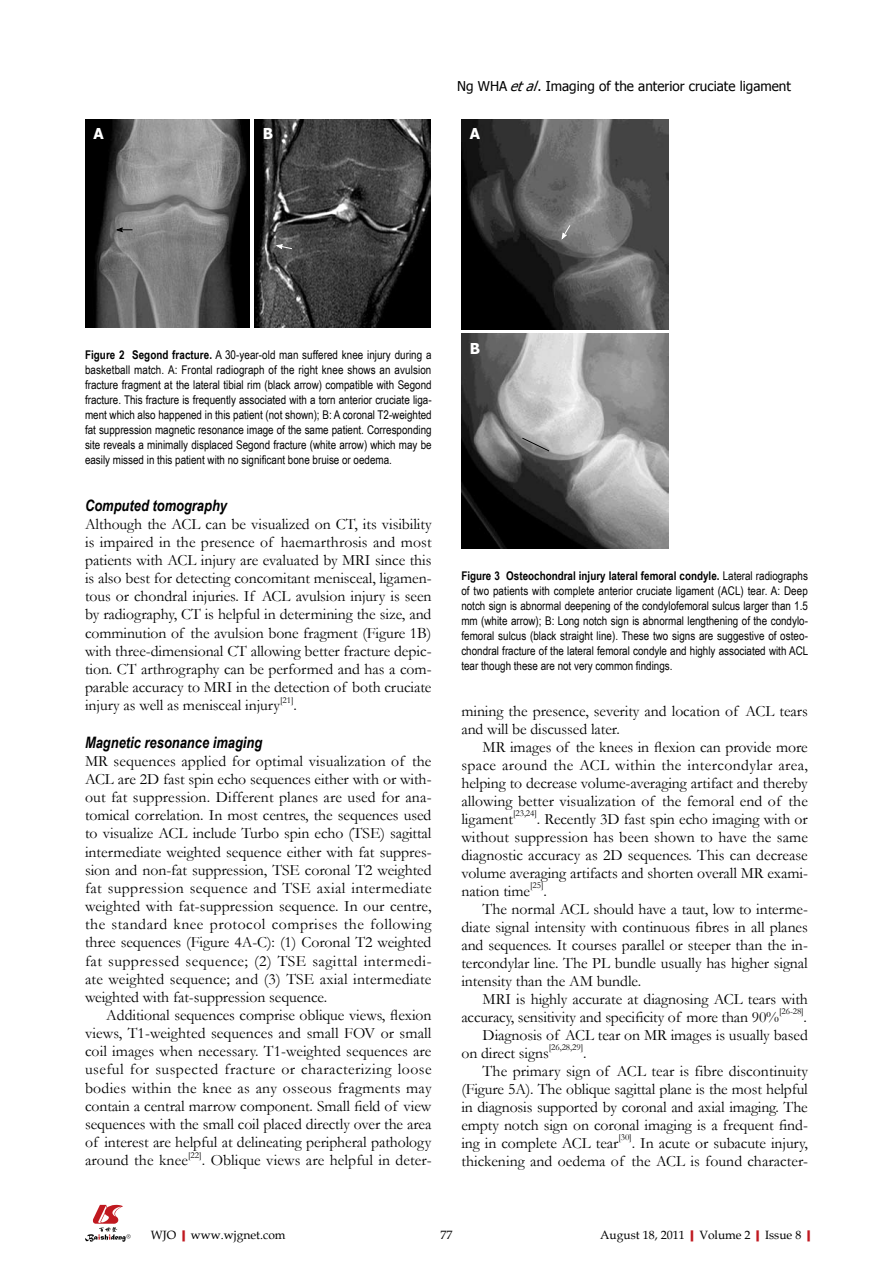
<style>
.page{position:relative;width:893px;height:1263px;background:#fff}
.page>*{position:absolute;margin:0;border:0;box-sizing:border-box;transform-origin:0 0}
.t1{font:15.75px/18.1px "Garamond";letter-spacing:-.005em;color:#000;text-align:justify}
.t2{font:italic 700 15.75px "Arial Narrow";color:#000}
.t3{font:700 15px "Tahoma";color:#fff}
.t4{font:13.5px "Tahoma";color:#000}
.t5{font:12px/15px "Arial Narrow";color:#000;text-align:justify}
.t6{font:12px "Book Antiqua";color:#000}
.t7{font:9.15px "Garamond";letter-spacing:-.005em;color:#000}
.s1{font-style:italic}
.s2{font-weight:700}
.s3{font-weight:700;color:#c01920}
</style>
<div class="page">
<svg style="left:85px;top:1205px;width:46px;height:37px"></svg>
<img style="left:85px;top:119px;width:165px;height:208px">
<img style="left:254px;top:119px;width:176px;height:208px">
<svg style="left:117px;top:227px;width:15px;height:5px"></svg>
<svg style="left:276px;top:244px;width:16px;height:5px"></svg>
<img style="left:461px;top:119px;width:207px;height:211px">
<img style="left:461px;top:334px;width:207px;height:215px">
<svg style="left:562px;top:225px;width:8px;height:14px"></svg>
<svg style="left:522px;top:437px;width:28px;height:14px"></svg>
<p class="t3" style="left:94px;top:123px;width:12px">A</p>
<p class="t3" style="left:263px;top:123px;width:12px">B</p>
<p class="t4" style="left:457px;top:77px;width:335px">Ng WHA <span class="s1">etal</span>. Imaging of the anterior cruciate ligament</p>
<p class="t3" style="left:470px;top:123px;width:12px">A</p>
<p class="t5" style="left:85px;top:347px;width:348px"><span class="s2">Figure 2 Segond fracture.</span> A 30-year-old man suffered knee injury during a basketball match. A: Frontal radiograph of the right knee shows an avulsion fracture fragment at the lateral tibial rim (black arrow) compatible with Segond fracture. This fracture is frequently associated with a torn anterior cruciate liga&shy;ment which also happened in this patient (not shown); B: A coronal T2-weighted fat suppression magnetic resonance image of the same patient. Corresponding site reveals a minimally displaced Segond fracture (white arrow) which may be easily missed in this patient with no significant bone bruise or oedema.</p>
<p class="t2" style="left:85px;top:493px;width:144px">Computed tomography</p>
<p class="t1" style="left:85px;top:514px;width:348px">Although the ACL can be visualized on CT, its visibility is impaired in the presence of haemarthrosis and most patients with ACL injury are evaluated by MRI since this is also best for detecting concomitant menisceal, ligamen&shy;tous or chondral injuries. If ACL avulsion injury is seen by radiography, CT is helpful in determining the size, and comminution of the avulsion bone fragment (Figure 1B) with three-dimensional CT allowing better fracture depic&shy;tion. CT arthrography can be performed and has a com&shy;parable accuracy to MRI in the detection of both cruciate injury as well as menisceal injury</p>
<p class="t7" style="left:280px;top:694px;width:15px">[21]</p>
<p class="t1" style="left:293px;top:696px;width:5px">.</p>
<p class="t2" style="left:85px;top:730px;width:179px">Magnetic resonance imaging</p>
<p class="t1" style="left:85px;top:751px;width:348px">MR sequences applied for optimal visualization of the ACL are 2D fast spin echo sequences either with or with&shy;out fat suppression. Different planes are used for ana&shy;tomical correlation. In most centres, the sequences used to visualize ACL include Turbo spin echo (TSE) sagittal intermediate weighted sequence either with fat suppres&shy;sion and non-fat suppression, TSE coronal T2 weighted fat suppression sequence and TSE axial intermediate weighted with fat-suppression sequence. In our centre, the standard knee protocol comprises the following three sequences (Figure 4A-C): (1) Coronal T2 weighted fat suppressed sequence; (2) TSE sagittal intermedi&shy;ate weighted sequence; and (3) TSE axial intermediate weighted with fat-suppression sequence.</p>
<p class="t1" style="left:85px;top:1005px;width:348px;text-indent:21px">Additional sequences comprise oblique views, flexion views, T1-weighted sequences and small FOV or small coil images when necessary. T1-weighted sequences are useful for suspected fracture or characterizing loose bodies within the knee as any osseous fragments may contain a central marrow component. Small field of view sequences with the small coil placed directly over the area of interest are helpful at delineating peripheral pathology around the knee</p>
<p class="t7" style="left:188px;top:1148px;width:15px">[22]</p>
<p class="t1" style="left:202px;top:1151px;width:231px">. Oblique views are helpful in deter-</p>
<p class="t3" style="left:470px;top:338px;width:12px">B</p>
<p class="t5" style="left:461px;top:568px;width:348px"><span class="s2">Figure 3 Osteochondral injury lateral femoral condyle.</span> Lateral radiographs of two patients with complete anterior cruciate ligament (ACL) tear. A: Deep notch sign is abnormal deepening of the condylofemoral sulcus larger than 1.5 mm (white arrow); B: Long notch sign is abnormal lengthening of the condylo&shy;femoral sulcus (black straight line). These two signs are suggestive of osteo&shy;chondral fracture of the lateral femoral condyle and highly associated with ACL tear though these are not very common findings.</p>
<p class="t1" style="left:461px;top:701px;width:348px">mining the presence, severity and location of ACL tears and will be discussed later.</p>
<p class="t1" style="left:461px;top:737px;width:348px;text-indent:21px">MR images of the knees in flexion can provide more space around the ACL within the intercondylar area, helping to decrease volume-averaging artifact and thereby allowing better visualization of the femoral end of the ligament</p>
<p class="t7" style="left:513px;top:807px;width:25px">[23,24]</p>
<p class="t1" style="left:461px;top:809px;width:348px;text-indent:76px">. Recently 3D fast spin echo imaging with or without suppression has been shown to have the same diagnostic accuracy as 2D sequences. This can decrease volume averaging artifacts and shorten overall MR exami&shy;nation time</p>
<p class="t7" style="left:530px;top:879px;width:15px">[25]</p>
<p class="t1" style="left:543px;top:881px;width:5px">.</p>
<p class="t1" style="left:483px;top:899px;width:327px">The normal ACL should have a taut, low to interme-</p>
<p class="t1" style="left:461px;top:917px;width:348px">diate signal intensity with continuous fibres in all planes</p>
<p class="t1" style="left:461px;top:935px;width:348px">and sequences. It courses parallel or steeper than the in-</p>
<p class="t1" style="left:461px;top:953px;width:348px">tercondylar line. The PL bundle usually has higher signal</p>
<p class="t1" style="left:461px;top:971px;width:181px">intensity than the AM bundle.</p>
<p class="t1" style="left:483px;top:989px;width:327px">MRI is highly accurate at diagnosing ACL tears with</p>
<p class="t1" style="left:461px;top:1007px;width:319px">accuracy, sensitivity and specificity of more than 90%</p>
<p class="t7" style="left:779px;top:1005px;width:26px">[26-28]</p>
<p class="t1" style="left:804px;top:1007px;width:5px">.</p>
<p class="t1" style="left:483px;top:1025px;width:327px">Diagnosis of ACL tear on MR images is usually based</p>
<p class="t1" style="left:461px;top:1043px;width:89px">on direct signs</p>
<p class="t7" style="left:549px;top:1041px;width:36px">[26,28,29]</p>
<p class="t1" style="left:583px;top:1043px;width:5px">.</p>
<p class="t1" style="left:483px;top:1061px;width:327px">The primary sign of ACL tear is fibre discontinuity</p>
<p class="t1" style="left:461px;top:1079px;width:348px">(Figure 5A). The oblique sagittal plane is the most helpful</p>
<p class="t1" style="left:461px;top:1097px;width:348px">in diagnosis supported by coronal and axial imaging. The</p>
<p class="t1" style="left:461px;top:1115px;width:348px">empty notch sign on coronal imaging is a frequent find-</p>
<p class="t1" style="left:461px;top:1133px;width:158px">ing in complete ACL tear</p>
<p class="t7" style="left:618px;top:1131px;width:15px">[30]</p>
<p class="t1" style="left:461px;top:1133px;width:348px;text-align:right">. In acute or subacute injury,<br>thickening and oedema of the ACL is found character-</p>
<p class="t6" style="left:151px;top:1226px;width:136px">WJO<span class="s3">|</span>www.wjgnet.com</p>
<p class="t6" style="left:440px;top:1226px;width:13px">77</p>
<p class="t6" style="left:600px;top:1226px;width:217px">August 18, 2011<span class="s3">|</span>Volume 2<span class="s3">|</span>Issue 8<span class="s3">|</span></p>
</div>
